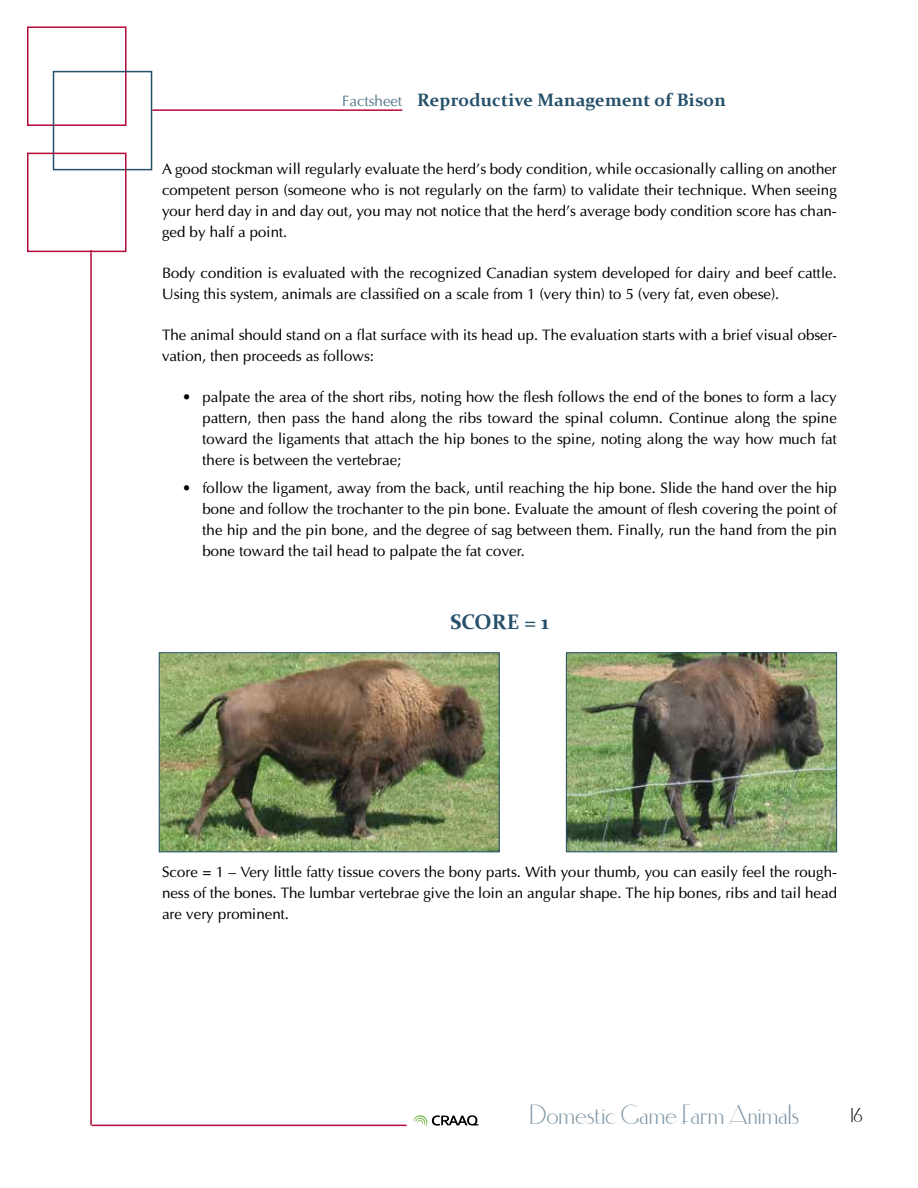
<style>
.page{position:relative;width:918px;height:1188px;background:#fff}
.page>*{position:absolute;margin:0;border:0;box-sizing:border-box;transform-origin:0 0}
.t1{font:27px "Elisia";color:#7d96a6}
.t2{font:700 21px "Constantia";color:#26506a}
.t3{font:19.5px "Elisia";color:#000}
.t4{font:700 18px "Constantia";letter-spacing:.01em;color:#26506a}
.t5{font:15px/21px "Optima";color:#000;text-align:justify}
.s1{font-family:"Optima";font-weight:400;font-size:15px;color:#5c7c8f}
</style>
<div class="page">
<hr style="left:152px;top:109px;width:250px;height:2px;background:#b50938">
<hr style="left:90px;top:250px;width:2px;height:875px;background:#b50938">
<hr style="left:92px;top:1125px;width:315px;height:1px;background:#b50938">
<div style="left:27px;top:26px;width:100px;height:100px;border:2px solid #b50938"></div>
<div style="left:53px;top:71px;width:99px;height:99px;border:2px solid #26506a"></div>
<div style="left:27px;top:153px;width:100px;height:99px;border:2px solid #b50938"></div>
<svg style="left:413px;top:1115px;width:66px;height:11px"></svg>
<img style="left:161px;top:654px;width:337px;height:196px">
<div style="left:159px;top:652px;width:341px;height:200px;border:1px solid #26506a"></div>
<img style="left:568px;top:654px;width:267px;height:196px">
<div style="left:566px;top:652px;width:271px;height:200px;border:1px solid #26506a"></div>
<p class="t4" style="left:342px;top:88px;width:385px"><span class="s1">Factsheet</span> Reproductive Management of Bison</p>
<p class="t5" style="left:162px;top:158px;width:676px">A good stockman will regularly evaluate the herd’s body condition, while occasionally calling on another competent person (someone who is not regularly on the farm) to validate their technique. When seeing your herd day in and day out, you may not notice that the herd’s average body condition score has chan&shy;ged by half a point.</p>
<p class="t5" style="left:162px;top:262px;width:676px">Body condition is evaluated with the recognized Canadian system developed for dairy and beef cattle.<br>Using this system, animals are classified on a scale from 1 (very thin) to 5 (very fat, even obese).</p>
<p class="t5" style="left:162px;top:324px;width:676px">The animal should stand on a flat surface with its head up. The evaluation starts with a brief visual obser&shy;vation, then proceeds as follows:</p>
<p class="t5" style="left:202px;top:387px;width:636px;text-indent:-20px">∙ palpate the area of the short ribs, noting how the flesh follows the end of the bones to form a lacy pattern, then pass the hand along the ribs toward the spinal column. Continue along the spine toward the ligaments that attach the hip bones to the spine, noting along the way how much fat there is between the vertebrae;</p>
<p class="t5" style="left:202px;top:477px;width:636px;text-indent:-20px">∙ follow the ligament, away from the back, until reaching the hip bone. Slide the hand over the hip bone and follow the trochanter to the pin bone. Evaluate the amount of flesh covering the point of the hip and the pin bone, and the degree of sag between them. Finally, run the hand from the pin bone toward the tail head to palpate the fat cover.</p>
<h2 class="t2" style="left:450px;top:608px;width:100px">SCORE = 1</h2>
<p class="t5" style="left:162px;top:861px;width:677px">Score = 1 – Very little fatty tissue covers the bony parts. With your thumb, you can easily feel the rough&shy;ness of the bones. The lumbar vertebrae give the loin an angular shape. The hip bones, ribs and tail head are very prominent.</p>
<h1 class="t1" style="left:530px;top:1102px;width:271px">Domestic Game Farm Animals</h1>
<h3 class="t3" style="left:851px;top:1106px;width:13px">16</h3>
</div>
